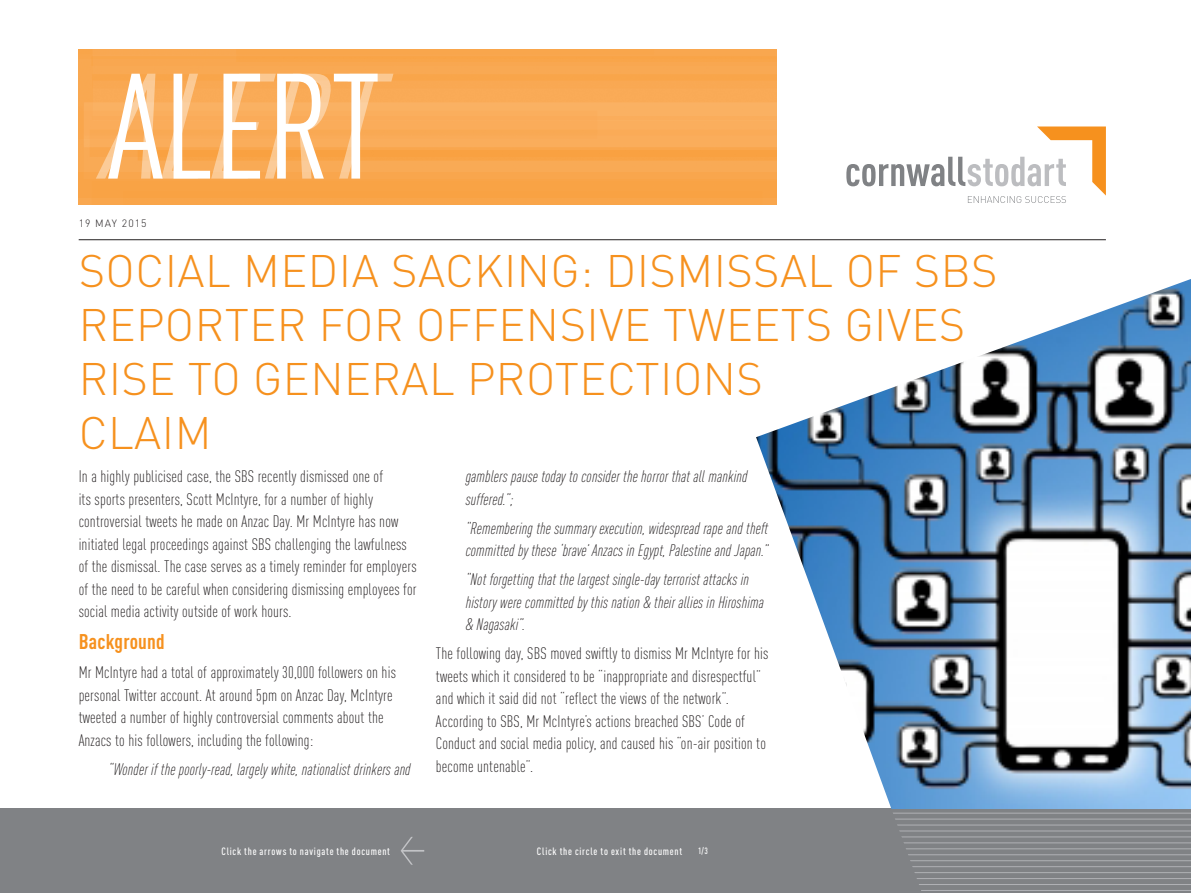
<style>
.page{position:relative;width:1191px;height:893px;background:#fff}
.page>*{position:absolute;margin:0;border:0;box-sizing:border-box;transform-origin:0 0}
._1_Main_Heading{font:300 45px/54px "DIN";letter-spacing:.01em;color:#f6911e}
._3_orange_bold_subhe{font:700 21px "DIN Cond";letter-spacing:.01em;color:#f6911e}
._1__main_text{font:300 16.5px/22.5px "DIN Cond";letter-spacing:.01em;color:#231f20}
._1__main_text-2{font:italic 300 condensed 16.5px/22.5px "DINOT";letter-spacing:.01em;color:#231f20}
.t1{font:500 10.5px "DIN Cond";letter-spacing:.07em;color:#fff}
._1__Date{font:300 10.5px "DIN";letter-spacing:.1em;color:#231f20}
.t2{font:500 9px "DIN Cond";color:#fff}
</style>
<div class="page">
<div style="left:0;top:808px;width:1191px;height:85px;background:#808285"></div>
<hr style="left:79px;top:239px;width:1027px;height:1px;background:#231f20">
<svg style="left:846px;top:126px;width:260px;height:77px"></svg>
<svg style="left:401px;top:837px;width:23px;height:28px"></svg>
<img style="left:79px;top:50px;width:697px;height:155px">
<svg style="left:96px;top:74px;width:297px;height:105px"></svg>
<img style="left:756px;top:279px;width:435px;height:530px">
<svg style="left:893px;top:812px;width:298px;height:50px"></svg>
<hr style="left:891px;top:813px;width:300px;height:1px;background:#b0b1b5">
<hr style="left:891px;top:819px;width:300px;height:1px;background:#b0b1b5">
<hr style="left:891px;top:825px;width:300px;height:1px;background:#b0b1b5">
<hr style="left:891px;top:830px;width:300px;height:1px;background:#b0b1b5">
<hr style="left:891px;top:836px;width:300px;height:1px;background:#b0b1b5">
<hr style="left:891px;top:842px;width:300px;height:1px;background:#b0b1b5">
<hr style="left:891px;top:848px;width:300px;height:1px;background:#b0b1b5">
<hr style="left:891px;top:854px;width:300px;height:1px;background:#b0b1b5">
<hr style="left:891px;top:860px;width:300px;height:1px;background:#b0b1b5">
<hr style="left:891px;top:866px;width:300px;height:1px;background:#b0b1b5">
<hr style="left:891px;top:872px;width:300px;height:1px;background:#b0b1b5">
<hr style="left:891px;top:878px;width:300px;height:1px;background:#b0b1b5">
<hr style="left:891px;top:884px;width:300px;height:1px;background:#b0b1b5">
<hr style="left:891px;top:890px;width:300px;height:1px;background:#b0b1b5">
<p class="_1__Date" style="left:79px;top:217px;width:69px">19 MAY 2015</p>
<p class="_1_Main_Heading" style="left:79px;top:243px;width:920px">SOCIAL MEDIA SACKING: DISMISSAL OF SBS<br>REPORTER FOR OFFENSIVE TWEETS GIVES<br>RISE TO GENERAL PROTECTIONS<br>CLAIM</p>
<p class="_1__main_text" style="left:79px;top:465px;width:339px">In a highly publicised case, the SBS recently dismissed one of<br>its sports presenters, Scott McIntyre, for a number of highly controversial tweets he made on Anzac Day. Mr McIntyre has now initiated legal proceedings against SBS challenging the lawfulness of the dismissal. The case serves as a timely reminder for employers of the need to be careful when considering dismissing employees for social media activity outside of work hours.</p>
<p class="_3_orange_bold_subhe" style="left:79px;top:629px;width:88px">Background</p>
<p class="_1__main_text" style="left:79px;top:661px;width:319px">Mr McIntyre had a total of approximately 30,000 followers on his personal Twitter account. At around 5pm on Anzac Day, McIntyre tweeted a number of highly controversial comments about the Anzacs to his followers, including the following:</p>
<p class="_1__main_text-2" style="left:108px;top:758px;width:304px">“Wonder if the poorly-read, largely white, nationalist drinkers and</p>
<p class="_1__main_text-2" style="left:466px;top:465px;width:283px">gamblers pause today to consider the horror that all mankind suffered.”;</p>
<p class="_1__main_text-2" style="left:466px;top:517px;width:304px">“Remembering the summary execution, widespread rape and theft committed by these ‘brave’ Anzacs in Egypt, Palestine and Japan.”</p>
<p class="_1__main_text-2" style="left:466px;top:568px;width:300px">“Not forgetting that the largest single-day terrorist attacks in history were committed by this nation &amp; their allies in Hiroshima &amp; Nagasaki”.</p>
<p class="_1__main_text" style="left:436px;top:642px;width:334px">The following day, SBS moved swiftly to dismiss Mr McIntyre for his tweets which it considered to be “inappropriate and disrespectful” and which it said did not “reflect the views of the network”.<br>According to SBS, Mr McIntyre’s actions breached SBS’ Code of Conduct and social media policy, and caused his “on-air position to become untenable”.</p>
<p class="t1" style="left:221px;top:845px;width:170px">Click the arrows to navigate the document</p>
<p class="t1" style="left:537px;top:845px;width:147px">Click the circle to exit the document</p>
<p class="t2" style="left:698px;top:845px;width:11px">1/3</p>
</div>
